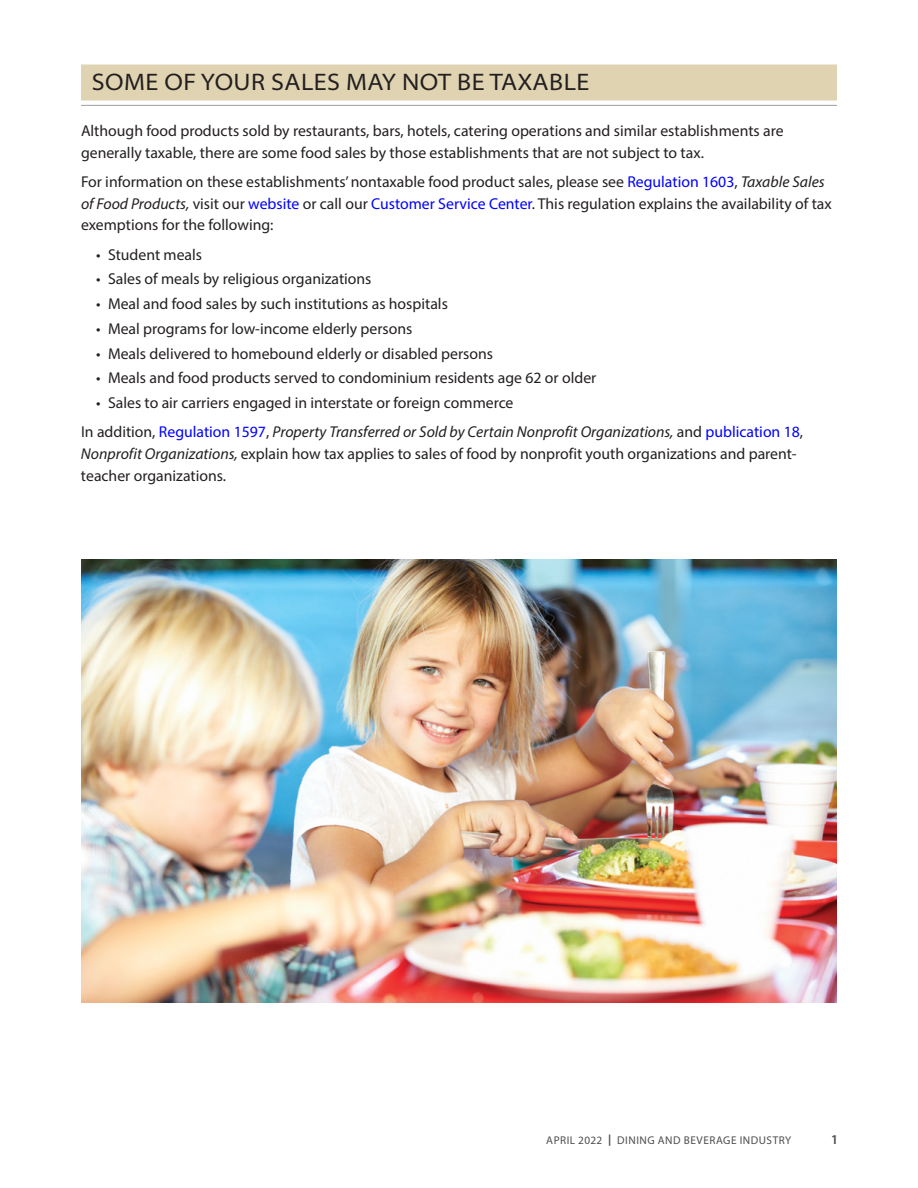
<style>
.page{position:relative;width:918px;height:1188px;background:#fff}
.page>*{position:absolute;margin:0;border:0;box-sizing:border-box;transform-origin:0 0}
.t1{font:semi-expanded 24px "Myriad Pro";letter-spacing:.02em;color:#231f20}
.t2{font:15.75px/21.8px "Myriad Pro";color:#231f20}
.t3{font:600 13.5px "Myriad Pro";color:#4d4d4f}
.t4{font:11.25px "Myriad Pro";letter-spacing:.045em;color:#4d4d4f}
.s1{color:#00f}
.s2{font-style:italic}
.s3{font-family:"Optima LT Std";font-weight:900}
</style>
<div class="page">
<div style="left:81px;top:64px;width:756px;height:36px;background:#dfd3b1"></div>
<hr style="left:81px;top:105px;width:756px;height:1px;background:#9d9fa2">
<img style="left:81px;top:560px;width:756px;height:443px">
<h2 class="t1" style="left:92px;top:69px;width:499px">SOME OF YOUR SALES MAY NOT BE TAXABLE</h2>
<p class="t2" style="left:81px;top:119px;width:704px">Although food products sold by restaurants, bars, hotels, catering operations and similar establishments are generally taxable, there are some food sales by those establishments that are not subject to tax.</p>
<p class="t2" style="left:81px;top:170px;width:752px">For information on these establishments’ nontaxable food product sales, please see <span class="s1">Regulation 1603</span>, <span class="s2">Taxable Sales of Food Products,</span> visit our <span class="s1">website</span> or call our <span class="s1">Customer Service Center</span>. This regulation explains the availability of tax exemptions for the following:</p>
<p class="t2" style="left:96px;top:243px;width:108px">• Student meals</p>
<p class="t2" style="left:96px;top:268px;width:277px">• Sales of meals by religious organizations</p>
<p class="t2" style="left:96px;top:293px;width:353px">• Meal and food sales by such institutions as hospitals</p>
<p class="t2" style="left:96px;top:317px;width:318px">• Meal programs for low-income elderly persons</p>
<p class="t2" style="left:96px;top:342px;width:399px">• Meals delivered to homebound elderly or disabled persons</p>
<p class="t2" style="left:96px;top:367px;width:502px">• Meals and food products served to condominium residents age 62 or older</p>
<p class="t2" style="left:96px;top:392px;width:419px">• Sales to air carriers engaged in interstate or foreign commerce</p>
<p class="t2" style="left:81px;top:421px;width:724px">In addition, <span class="s1">Regulation 1597</span>, <span class="s2">Property Transferred or Sold by Certain Nonprofit Organizations,</span> and <span class="s1">publication 18</span>,<br><span class="s2">Nonprofit Organizations,</span> explain how tax applies to sales of food by nonprofit youth organizations and parent&shy;teacher organizations.</p>
<p class="t4" style="left:546px;top:1133px;width:246px">APRIL 2022 <span class="s3">|</span> DINING AND BEVERAGE INDUSTRY</p>
<p class="t3" style="left:832px;top:1131px;width:6px">1</p>
</div>
